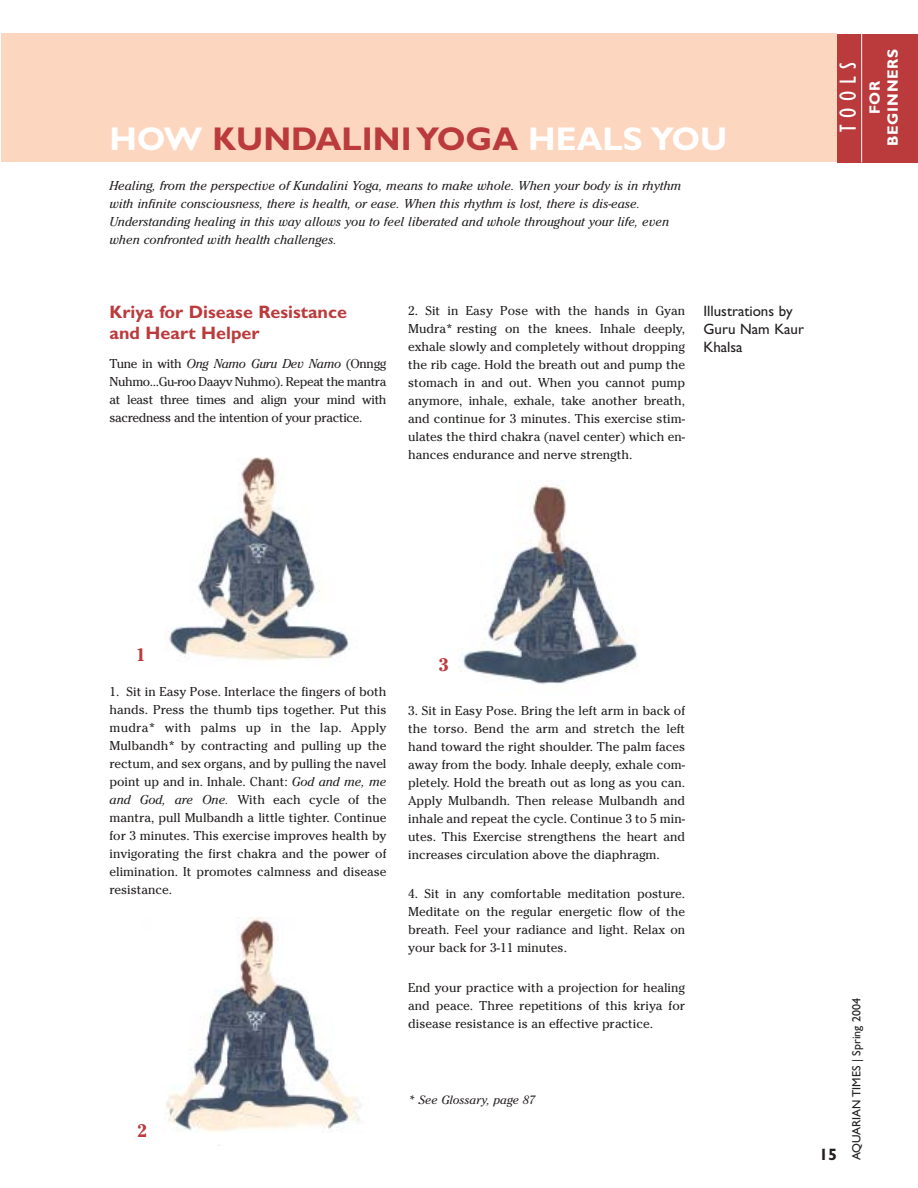
<style>
.page{position:relative;width:918px;height:1188px;background:#fff}
.page>*{position:absolute;margin:0;border:0;box-sizing:border-box;transform-origin:0 0}
.t1{font:700 33px "Gill Sans";color:#bb3b3d}
.t2{font:condensed 24px "Gill Sans";letter-spacing:.29em;color:#fff}
.t3{font:700 18px/21px "Gill Sans";color:#bb3b3d}
.t4{font:700 18px "Cheltenham";color:#bb3b3d}
.t5{font:700 16.5px "Gill Sans";color:#231f1f}
.t6{font:15px/18px "Gill Sans";color:#231f1f}
.t7{font:700 15px/18px "Gill Sans";letter-spacing:.055em;color:#fff;text-align:center}
.t8{font:12.75px/18px "Cheltenham";color:#231f1f;text-align:justify}
.t9{font:italic 12.75px/18px "Cheltenham";color:#231f1f}
.t10{font:12px "Gill Sans";color:#231f1f}
.t11{font:italic 12px "Cheltenham";color:#231f1f}
.s1{color:#fff}
.s2{font-style:italic}
</style>
<div class="page">
<div style="left:1px;top:34px;width:836px;height:128px;background:#fdd6c0"></div>
<div style="left:837px;top:34px;width:81px;height:129px;background:#bb3b3d"></div>
<hr style="left:861px;top:32px;width:1px;height:130px;background:#fff">
<img style="left:169px;top:457px;width:181px;height:210px">
<img style="left:460px;top:485px;width:178px;height:200px">
<img style="left:165px;top:917px;width:196px;height:229px">
<h1 class="t1" style="left:110px;top:127px;width:619px"><span class="s1">HOW</span> KUNDALINI YOGA <span class="s1">HEALS YOU</span></h1>
<p class="t9" style="left:110px;top:177px;width:573px">Healing, from the perspective of Kundalini Yoga, means to make whole. When your body is in rhythm with infinite consciousness, there is health, or ease. When this rhythm is lost, there is dis-ease.<br>Understanding healing in this way allows you to feel liberated and whole throughout your life, even when confronted with health challenges.</p>
<h3 class="t3" style="left:110px;top:304px;width:239px">Kriya for Disease Resistance and Heart Helper</h3>
<p class="t8" style="left:109px;top:356px;width:279px">Tune in with <span class="s2">Ong Namo Guru Dev Namo</span> (Onngg Nuhmo...Gu-roo Daayv Nuhmo). Repeat the mantra at least three times and align your mind with sacredness and the intention of your practice.</p>
<p class="t8" style="left:408px;top:303px;width:279px">2. Sit in Easy Pose with the hands in Gyan Mudra* resting on the knees. Inhale deeply, exhale slowly and completely without dropping the rib cage. Hold the breath out and pump the stomach in and out. When you cannot pump anymore, inhale, exhale, take another breath, and continue for 3 minutes. This exercise stim&shy;ulates the third chakra (navel center) which en&shy;hances endurance and nerve strength.</p>
<p class="t6" style="left:703px;top:304px;width:102px">Illustrations by<br>Guru Nam Kaur<br>Khalsa</p>
<h2 class="t2" style="left:839px;top:132px;width:71px;rotate:-90deg">TOOLS</h2>
<p class="t7" style="left:867px;top:146px;width:99px;rotate:-90deg">FOR<br>BEGINNERS</p>
<h3 class="t4" style="left:135px;top:648px;width:12px">1</h3>
<p class="t8" style="left:109px;top:683px;width:279px">1. Sit in Easy Pose. Interlace the fingers of both hands. Press the thumb tips together. Put this mudra* with palms up in the lap. Apply Mulbandh* by contracting and pulling up the rectum, and sex organs, and by pulling the navel point up and in. Inhale. Chant: <span class="s2">God and me, me and God, are One.</span> With each cycle of the mantra, pull Mulbandh a little tighter. Continue for 3 minutes. This exercise improves health by invigorating the first chakra and the power of elimination. It promotes calmness and disease resistance.</p>
<h3 class="t4" style="left:438px;top:658px;width:12px">3</h3>
<p class="t8" style="left:408px;top:702px;width:279px">3. Sit in Easy Pose. Bring the left arm in back of the torso. Bend the arm and stretch the left hand toward the right shoulder. The palm faces away from the body. Inhale deeply, exhale com&shy;pletely. Hold the breath out as long as you can.<br>Apply Mulbandh. Then release Mulbandh and inhale and repeat the cycle. Continue 3 to 5 min&shy;utes. This Exercise strengthens the heart and increases circulation above the diaphragm.</p>
<p class="t8" style="left:408px;top:886px;width:279px">4. Sit in any comfortable meditation posture.<br>Meditate on the regular energetic flow of the breath. Feel your radiance and light. Relax on your back for 3-11 minutes.</p>
<p class="t8" style="left:408px;top:980px;width:279px">End your practice with a projection for healing and peace. Three repetitions of this kriya for disease resistance is an effective practice.</p>
<h3 class="t4" style="left:137px;top:1124px;width:12px">2</h3>
<p class="t11" style="left:408px;top:1095px;width:129px">* See Glossary, page 87</p>
<p class="t5" style="left:819px;top:1149px;width:20px">15</p>
<p class="t10" style="left:852px;top:1160px;width:164px;rotate:-90deg">AQUARIAN TIMES | Spring 2004</p>
</div>
